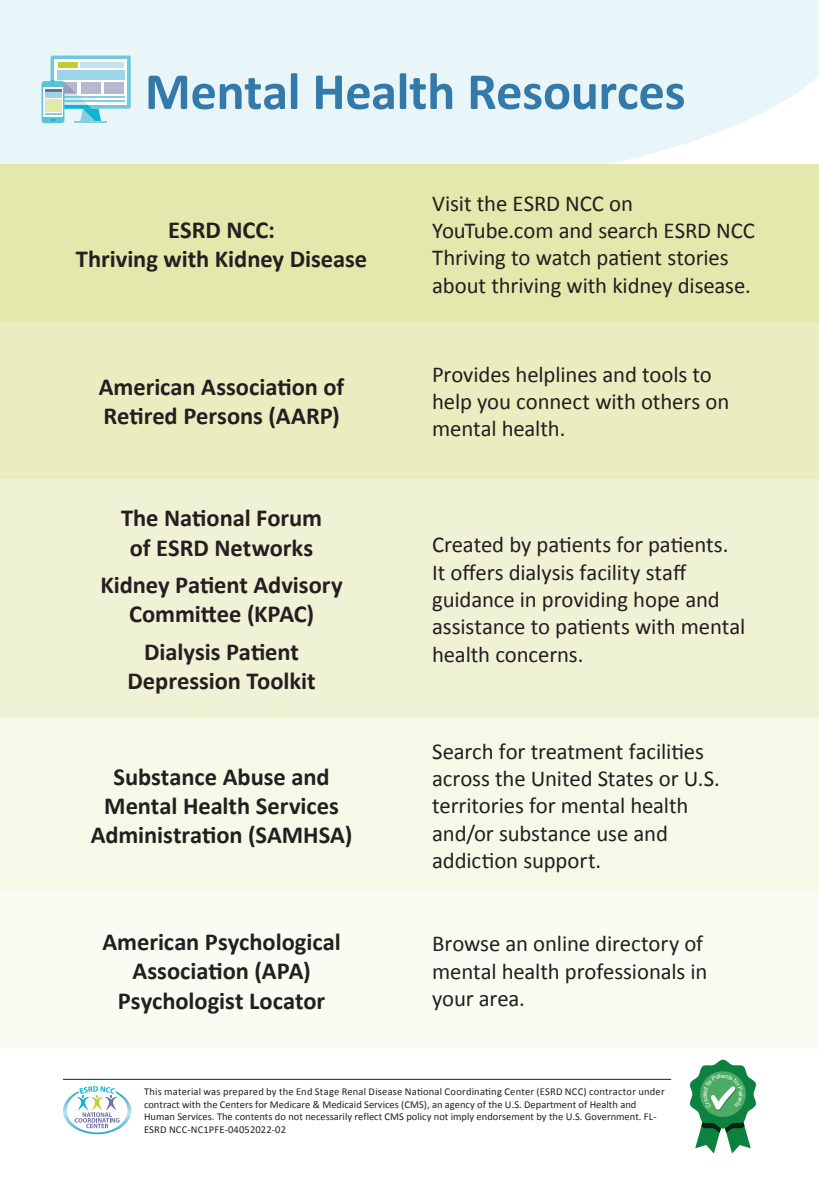
<style>
.page{position:relative;width:819px;height:1197px;background:#fff}
.page>*{position:absolute;margin:0;border:0;box-sizing:border-box;transform-origin:0 0}
.t1{font:700 52.5px "Calibri";letter-spacing:-.005em;color:#3379aa}
.t2{font:700 24.5px/29.4px "Calibri";color:#231f20;text-align:center}
.t3{font:22.75px/27.3px "Calibri";letter-spacing:-.005em;color:#231f20}
.t4{font:10.5px/12.6px "Calibri";color:#231f20}
</style>
<div class="page">
<div style="left:0;top:0;width:819px;height:164px;background:#e9f6f9"></div>
<div style="left:0;top:321px;width:819px;height:158px;background:#eaedbf"></div>
<div style="left:0;top:164px;width:819px;height:158px;background:#e3e8ac"></div>
<div style="left:0;top:479px;width:819px;height:239px;background:#eff2d4"></div>
<div style="left:0;top:718px;width:819px;height:173px;background:#f7f9e8"></div>
<div style="left:0;top:891px;width:819px;height:158px;background:#fafbf3"></div>
<svg style="left:63px;top:1086px;width:68px;height:48px"></svg>
<hr style="left:63px;top:1079px;width:608px;height:1px;background:#231f20">
<hr style="left:75px;top:122px;width:32px;height:1px;background:#86cee1">
<div style="left:51px;top:56px;width:80px;height:53px;background:linear-gradient(to right,#71c7dc,#71c7dc);border-radius:2px"></div>
<div style="left:55px;top:60px;width:72px;height:45px;background:#fff"></div>
<div style="left:58px;top:62px;width:20px;height:6px;background:#c0ce30"></div>
<div style="left:81px;top:62px;width:43px;height:6px;background:#c3e4ef"></div>
<hr style="left:57px;top:96px;width:67px;height:2px;background:#86cee1">
<hr style="left:57px;top:100px;width:67px;height:2px;background:#86cee1">
<div style="left:104px;top:82px;width:20px;height:12px;background:#b9b7d0"></div>
<div style="left:57px;top:70px;width:67px;height:10px;background:#9cd5e6"></div>
<div style="left:42px;top:81px;width:22px;height:42px;background:#59c1d9;border-radius:3px"></div>
<div style="left:43px;top:88px;width:20px;height:29px;background:#fff"></div>
<svg style="left:45px;top:80px;width:56px;height:42px"></svg>
<div style="left:45px;top:99px;width:16px;height:13px;background:#e3e8ac"></div>
<div style="left:45px;top:93px;width:16px;height:5px;background:#9cd5e6"></div>
<svg style="left:690px;top:1060px;width:66px;height:94px"></svg>
<h2 class="t1" style="left:145px;top:58px;width:542px">Mental Health Resources</h2>
<p class="t2" style="left:76px;top:215px;width:293px">ESRD NCC:<br>Thriving with Kidney Disease</p>
<p class="t3" style="left:432px;top:190px;width:324px">Visit the ESRD NCC on<br>YouTube.com and search ESRD NCC<br>Thriving to watch patient stories about thriving with kidney disease.</p>
<p class="t2" style="left:99px;top:372px;width:247px;text-align:left">American Association of<br>Retired Persons (AARP)</p>
<p class="t3" style="left:432px;top:360px;width:299px">Provides helplines and tools to help you connect with others on mental health.</p>
<p class="t2" style="left:121px;top:504px;width:203px">The National Forum of ESRD Networks</p>
<p class="t2" style="left:100px;top:570px;width:244px">Kidney Patient Advisory<br>Committee (KPAC)</p>
<p class="t2" style="left:127px;top:637px;width:190px">Dialysis Patient<br>Depression Toolkit</p>
<p class="t2" style="left:91px;top:762px;width:263px">Substance Abuse and<br>Mental Health Services<br>Administration (SAMHSA)</p>
<p class="t3" style="left:432px;top:531px;width:315px">Created by patients for patients.<br>It offers dialysis facility staff guidance in providing hope and assistance to patients with mental health concerns.</p>
<p class="t3" style="left:432px;top:738px;width:289px">Search for treatment facilities across the United States or U.S. territories for mental health and/or substance use and addiction support.</p>
<p class="t2" style="left:102px;top:927px;width:240px">American Psychological<br>Association (APA)<br>Psychologist Locator</p>
<p class="t3" style="left:432px;top:930px;width:277px">Browse an online directory of mental health professionals in your area.</p>
<p class="t4" style="left:144px;top:1085px;width:522px">This material was prepared by the End Stage Renal Disease National Coordinating Center (ESRD NCC) contractor under contract with the Centers for Medicare &amp; Medicaid Services (CMS), an agency of the U.S. Department of Health and Human Services. The contents do not necessarily reflect CMS policy not imply endorsement by the U.S. Government. FL-ESRD NCC-NC1PFE-04052022-02</p>
</div>
